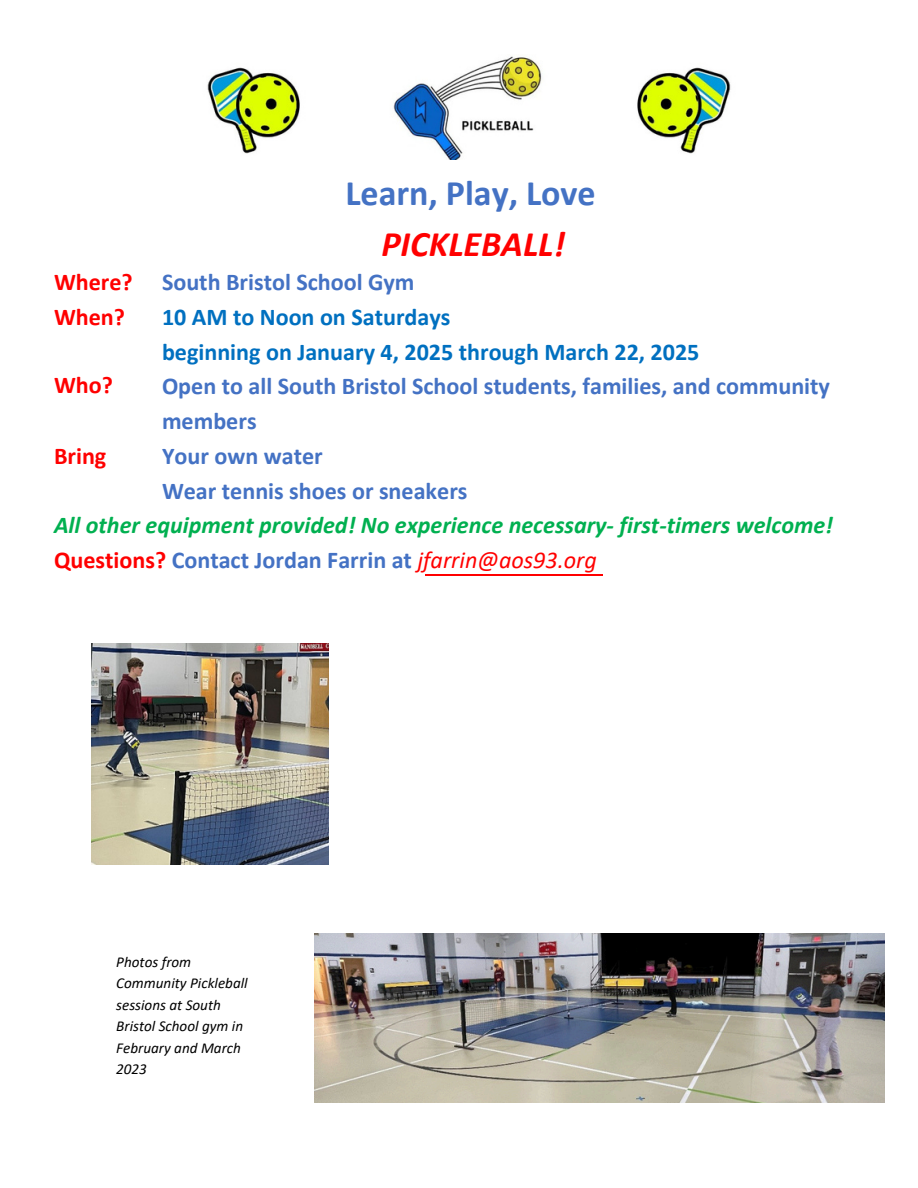
<style>
.page{position:relative;width:918px;height:1188px;background:#fff}
.page>*{position:absolute;margin:0;border:0;box-sizing:border-box;transform-origin:0 0}
.t1{font:700 36px "Calibri";color:#4472c4}
.t2{font:italic 700 36px "Calibri";color:#f00}
.t3{font:700 24.15px/34.8px "Calibri";color:#4472c4}
.t4{font:italic 700 24.15px/34.8px "Calibri";color:#00b050}
.t5{font:700 24.15px/34.8px "Calibri";color:#f00}
.t6{font:italic 15.15px/21.3px "Calibri";color:#000}
.s1{color:#0070c0}
.s2{font-style:normal;color:#f00}
.s3{font-style:normal;color:#4472c4}
.s4{font-weight:400;color:#f00}
</style>
<div class="page">
<hr style="left:425px;top:574px;width:178px;height:1px;background:#f00">
<img style="left:207px;top:67px;width:93px;height:87px">
<img style="left:393px;top:56px;width:149px;height:104px">
<img style="left:637px;top:67px;width:94px;height:87px">
<img style="left:91px;top:644px;width:238px;height:221px">
<img style="left:315px;top:934px;width:569px;height:169px">
<p class="t1" style="left:345px;top:178px;width:252px">Learn, Play, Love</p>
<p class="t2" style="left:381px;top:229px;width:185px">PICKLEBALL!</p>
<h2 class="t5" style="left:54px;top:266px;width:80px">Where?<br>When?</h2>
<h3 class="t3" style="left:162px;top:266px;width:669px">South Bristol School Gym<br><span class="s1">10 AM to Noon on Saturdays<br>beginning on January 4, 2025 through March 22, 2025<br></span>Open to all South Bristol School students, families, and community members<br>Your own water<br>Wear tennis shoes or sneakers</h3>
<h3 class="t5" style="left:54px;top:369px;width:60px">Who?</h3>
<h3 class="t5" style="left:54px;top:441px;width:54px">Bring</h3>
<h1 class="t4" style="left:54px;top:510px;width:781px">All other equipment provided! No experience necessary- first-timers welcome!<br><span class="s2">Questions?</span> <span class="s3">Contact Jordan Farrin at</span> <span class="s4">jfarrin@aos93.org</span></h1>
<p class="t6" style="left:116px;top:953px;width:133px">Photos from<br>Community Pickleball sessions at South<br>Bristol School gym in<br>February and March<br>2023</p>
</div>
